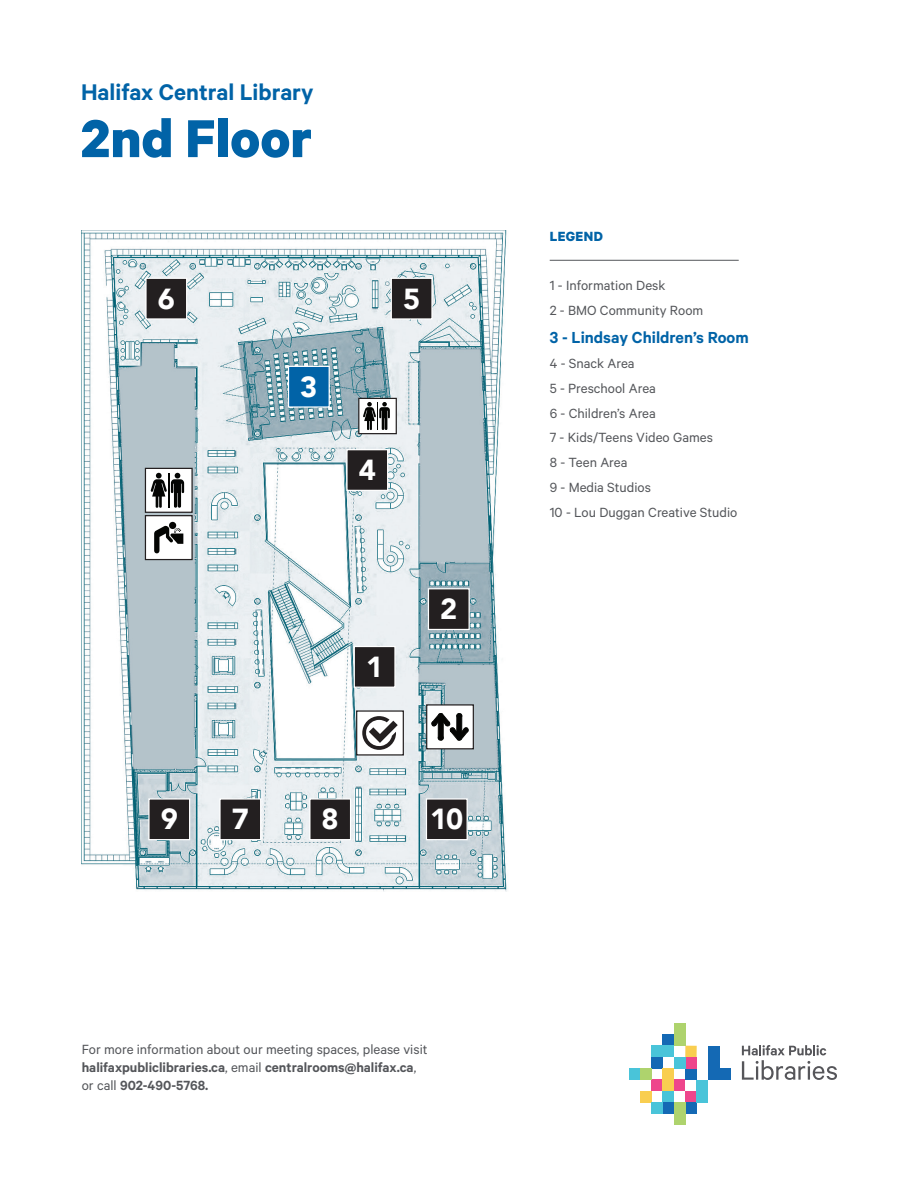
<style>
.page{position:relative;width:918px;height:1188px;background:#fff}
.page>*{position:absolute;margin:0;border:0;box-sizing:border-box;transform-origin:0 0}
.t1{font:700 60px "Calibre";color:#0163a7}
.t2{font:900 28.95px "Avenir";color:#fff}
.t3{font:600 25.5px "Calibre";color:#0163a7}
.t4{font:600 18px "Calibre";color:#0163a7}
.t5{font:15px/24.8px "Calibre";color:#54565a}
.t6{font:700 15px "Calibre";letter-spacing:.025em;color:#0163a7}
.s1{font-weight:600}
</style>
<div class="page">
<img style="left:81px;top:230px;width:426px;height:662px">
<div style="left:354px;top:647px;width:41px;height:40px;background:#231f20"></div>
<div style="left:354px;top:646px;width:42px;height:42px;border:1px solid #fff"></div>
<div style="left:347px;top:450px;width:41px;height:40px;background:#231f20"></div>
<div style="left:346px;top:449px;width:42px;height:42px;border:1px solid #fff"></div>
<div style="left:149px;top:799px;width:41px;height:41px;background:#231f20"></div>
<div style="left:148px;top:798px;width:42px;height:42px;border:1px solid #fff"></div>
<div style="left:220px;top:799px;width:41px;height:41px;background:#231f20"></div>
<div style="left:219px;top:798px;width:42px;height:42px;border:1px solid #fff"></div>
<div style="left:426px;top:799px;width:41px;height:41px;background:#231f20"></div>
<div style="left:426px;top:798px;width:42px;height:42px;border:1px solid #fff"></div>
<div style="left:310px;top:799px;width:41px;height:41px;background:#231f20"></div>
<div style="left:309px;top:798px;width:42px;height:42px;border:1px solid #fff"></div>
<div style="left:428px;top:589px;width:41px;height:40px;background:#231f20"></div>
<div style="left:428px;top:588px;width:42px;height:42px;border:1px solid #fff"></div>
<div style="left:289px;top:366px;width:40px;height:41px;background:#0163a7"></div>
<div style="left:288px;top:366px;width:42px;height:42px;border:1px solid #fff"></div>
<div style="left:391px;top:278px;width:41px;height:41px;background:#231f20"></div>
<div style="left:391px;top:278px;width:42px;height:42px;border:1px solid #fff"></div>
<div style="left:146px;top:278px;width:41px;height:41px;background:#231f20"></div>
<div style="left:145px;top:278px;width:42px;height:42px;border:1px solid #fff"></div>
<svg style="left:358px;top:397px;width:40px;height:38px"></svg>
<svg style="left:144px;top:467px;width:49px;height:46px"></svg>
<div style="left:357px;top:711px;width:46px;height:44px;background:#fff"></div>
<svg style="left:362px;top:716px;width:36px;height:34px"></svg>
<div style="left:356px;top:710px;width:48px;height:46px;border:1px solid #231f20"></div>
<div style="left:145px;top:516px;width:47px;height:44px;background:#fff"></div>
<div style="left:169px;top:522px;width:7px;height:7px;background:#040503;border-radius:50%"></div>
<svg style="left:154px;top:525px;width:29px;height:28px"></svg>
<div style="left:145px;top:515px;width:48px;height:45px;border:1px solid #231f20"></div>
<div style="left:427px;top:705px;width:46px;height:44px;background:#fff"></div>
<svg style="left:432px;top:713px;width:36px;height:27px"></svg>
<div style="left:457px;top:715px;width:5px;height:20px;background:#050504"></div>
<div style="left:457px;top:715px;width:5px;height:20px;border:1px solid #060705"></div>
<div style="left:426px;top:704px;width:48px;height:45px;border:1px solid #231f20"></div>
<hr style="left:550px;top:260px;width:189px;height:1px;background:#54565a">
<div style="left:685px;top:1057px;width:12px;height:23px;background:#1469b4"></div>
<div style="left:685px;top:1046px;width:12px;height:22px;background:#f9ce50"></div>
<div style="left:674px;top:1057px;width:23px;height:11px;background:#ee468c"></div>
<div style="left:685px;top:1091px;width:23px;height:11px;background:#ee468c"></div>
<div style="left:629px;top:1068px;width:22px;height:12px;background:#49c4d9"></div>
<div style="left:663px;top:1034px;width:11px;height:23px;background:#1469b4"></div>
<div style="left:651px;top:1046px;width:12px;height:22px;background:#1469b4"></div>
<div style="left:651px;top:1080px;width:34px;height:11px;background:#ee468c"></div>
<div style="left:651px;top:1046px;width:23px;height:11px;background:#49c4d9"></div>
<div style="left:640px;top:1068px;width:11px;height:12px;background:#aed36d"></div>
<div style="left:663px;top:1068px;width:11px;height:23px;background:#f9ce50"></div>
<div style="left:640px;top:1091px;width:11px;height:11px;background:#f9ce50"></div>
<div style="left:663px;top:1091px;width:11px;height:23px;background:#49c4d9"></div>
<div style="left:651px;top:1102px;width:23px;height:12px;background:#49c4d9"></div>
<div style="left:663px;top:1102px;width:34px;height:12px;background:#1469b4"></div>
<div style="left:674px;top:1023px;width:11px;height:23px;background:#aed36d"></div>
<div style="left:708px;top:1046px;width:11px;height:34px;background:#1469b4"></div>
<div style="left:674px;top:1057px;width:11px;height:11px;background:#49c4d9"></div>
<div style="left:697px;top:1080px;width:11px;height:22px;background:#49c4d9"></div>
<div style="left:708px;top:1068px;width:23px;height:12px;background:#1469b4"></div>
<svg style="left:742px;top:1045px;width:95px;height:35px"></svg>
<div style="left:674px;top:1102px;width:11px;height:23px;background:#aed36d"></div>
<h3 class="t3" style="left:81px;top:77px;width:234px">Halifax Central Library</h3>
<h1 class="t1" style="left:81px;top:102px;width:233px">2nd Floor</h1>
<h2 class="t2" style="left:158px;top:274px;width:19px">6</h2>
<h2 class="t2" style="left:403px;top:274px;width:19px">5</h2>
<h2 class="t2" style="left:300px;top:362px;width:19px">3</h2>
<h2 class="t2" style="left:359px;top:445px;width:19px">4</h2>
<h2 class="t2" style="left:366px;top:642px;width:19px">1</h2>
<h2 class="t2" style="left:440px;top:584px;width:19px">2</h2>
<h2 class="t2" style="left:161px;top:794px;width:19px">9</h2>
<h2 class="t2" style="left:232px;top:794px;width:19px">7</h2>
<h2 class="t2" style="left:322px;top:794px;width:19px">8</h2>
<h2 class="t2" style="left:430px;top:794px;width:35px">10</h2>
<p class="t5" style="left:82px;top:1040px;width:347px;line-height:18px">For more information about our meeting spaces, please visit <span class="s1">halifaxpubliclibraries.ca</span>, email <span class="s1">centralrooms@halifax.ca</span>, or call <span class="s1">902-490-5768.</span></p>
<p class="t6" style="left:550px;top:227px;width:55px">LEGEND</p>
<p class="t5" style="left:550px;top:273px;width:155px">1 - Information Desk<br>2 - BMO Community Room</p>
<p class="t4" style="left:550px;top:327px;width:201px">3 - Lindsay Children’s Room</p>
<p class="t5" style="left:550px;top:351px;width:189px">4 - Snack Area<br>5 - Preschool Area<br>6 - Children’s Area<br>7 - Kids/Teens Video Games<br>8 - Teen Area<br>9 - Media Studios<br>10 - Lou Duggan Creative Studio</p>
</div>
